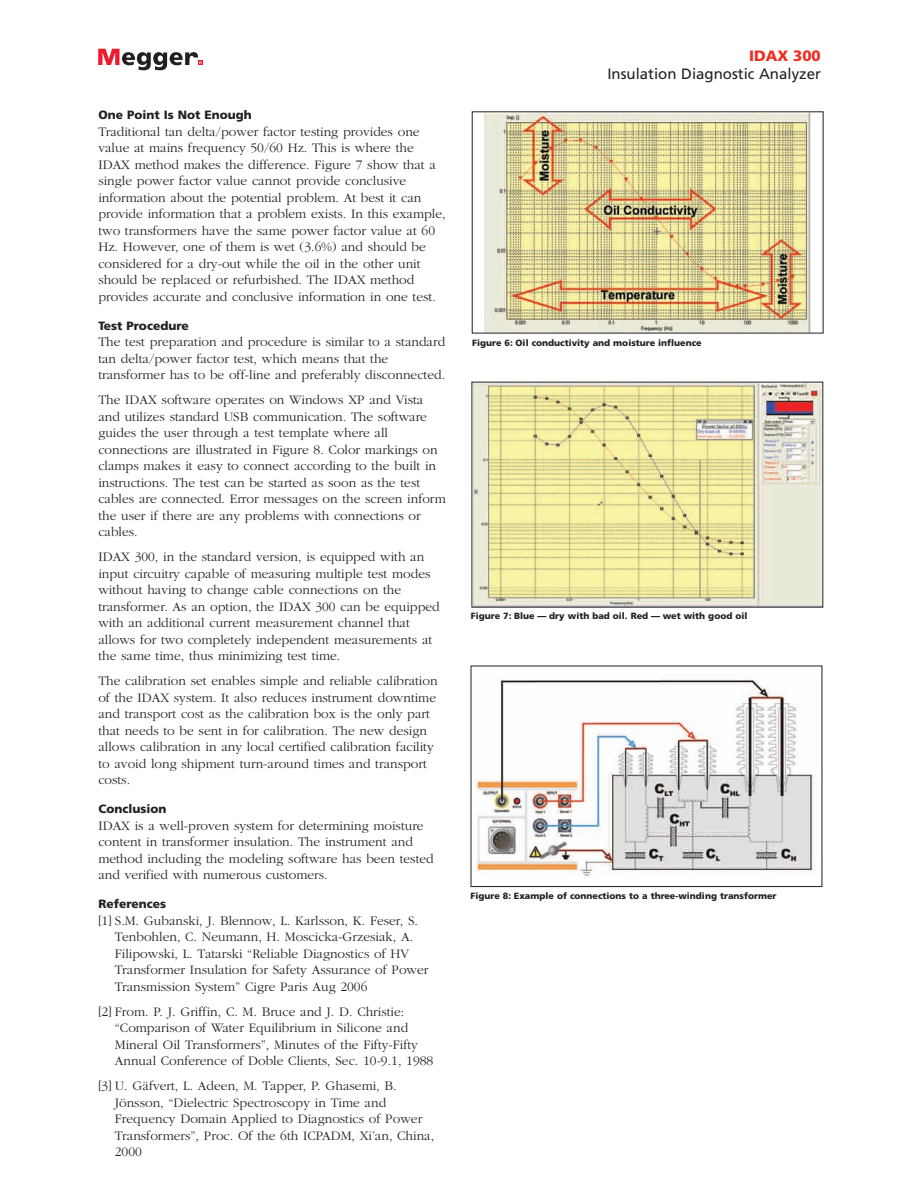
<style>
.page{position:relative;width:918px;height:1188px;background:#fff}
.page>*{position:absolute;margin:0;border:0;box-sizing:border-box;transform-origin:0 0}
.t1{font:15px "Frutiger";color:#231f20}
.t2{font:900 15px "Frutiger";color:#ee2e22}
.t3{font:300 13.5px/16.5px "Garamond";color:#231f20}
.t4{font:900 12px "Frutiger";color:#231f20}
.t5{font:900 9px "Frutiger";color:#231f20}
</style>
<div class="page">
<svg style="left:98px;top:49px;width:105px;height:21px"></svg>
<img style="left:474px;top:384px;width:347px;height:222px">
<img style="left:485px;top:113px;width:326px;height:218px">
<img style="left:476px;top:679px;width:340px;height:197px">
<div style="left:471px;top:666px;width:351px;height:221px;border:1px solid #231f20"></div>
<p class="t4" style="left:98px;top:110px;width:155px">One Point Is Not Enough</p>
<p class="t3" style="left:98px;top:123px;width:349px">Traditional tan delta/power factor testing provides one value at mains frequency 50/60 Hz. This is where the IDAX method makes the difference. Figure 7 show that a single power factor value cannot provide conclusive information about the potential problem. At best it can provide information that a problem exists. In this example, two transformers have the same power factor value at 60<br>Hz. However, one of them is wet (3.6%) and should be considered for a dry-out while the oil in the other unit should be replaced or refurbished. The IDAX method provides accurate and conclusive information in one test.</p>
<p class="t4" style="left:98px;top:321px;width:92px">Test Procedure</p>
<p class="t3" style="left:98px;top:333px;width:348px">The test preparation and procedure is similar to a standard tan delta/power factor test, which means that the transformer has to be off-line and preferably disconnected.</p>
<p class="t3" style="left:98px;top:391px;width:349px">The IDAX software operates on Windows XP and Vista and utilizes standard USB communication. The software guides the user through a test template where all connections are illustrated in Figure 8. Color markings on clamps makes it easy to connect according to the built in instructions. The test can be started as soon as the test cables are connected. Error messages on the screen inform the user if there are any problems with connections or cables.</p>
<p class="t3" style="left:98px;top:548px;width:343px">IDAX 300, in the standard version, is equipped with an input circuitry capable of measuring multiple test modes without having to change cable connections on the transformer. As an option, the IDAX 300 can be equipped with an additional current measurement channel that allows for two completely independent measurements at the same time, thus minimizing test time.</p>
<p class="t3" style="left:98px;top:672px;width:341px">The calibration set enables simple and reliable calibration of the IDAX system. It also reduces instrument downtime and transport cost as the calibration box is the only part that needs to be sent in for calibration. The new design allows calibration in any local certified calibration facility to avoid long shipment turn-around times and transport costs.</p>
<p class="t4" style="left:98px;top:804px;width:70px">Conclusion</p>
<p class="t3" style="left:98px;top:817px;width:337px">IDAX is a well-proven system for determining moisture content in transformer insulation. The instrument and method including the modeling software has been tested and verified with numerous customers.</p>
<p class="t4" style="left:98px;top:899px;width:69px">References</p>
<p class="t3" style="left:115px;top:912px;width:315px;text-indent:-16px">[1] S.M. Gubanski, J. Blennow, L. Karlsson, K. Feser, S.<br>Tenbohlen, C. Neumann, H. Moscicka-Grzesiak, A.<br>Filipowski, L. Tatarski “Reliable Diagnostics of HV Transformer Insulation for Safety Assurance of Power Transmission System” Cigre Paris Aug 2006</p>
<p class="t3" style="left:115px;top:1003px;width:320px;text-indent:-16px">[2] From. P. J. Griffin, C. M. Bruce and J. D. Christie: “Comparison of Water Equilibrium in Silicone and Mineral Oil Transformers”, Minutes of the Fifty-Fifty Annual Conference of Doble Clients, Sec. 10-9.1, 1988</p>
<p class="t3" style="left:115px;top:1077px;width:321px;text-indent:-16px">[3] U. Gäfvert, L. Adeen, M. Tapper, P. Ghasemi, B.<br>Jönsson, “Dielectric Spectroscopy in Time and Frequency Domain Applied to Diagnostics of Power Transformers”, Proc. Of the 6th ICPADM, Xi’an, China, 2000</p>
<p class="t2" style="left:749px;top:49px;width:73px">IDAX 300</p>
<p class="t1" style="left:607px;top:68px;width:215px">Insulation Diagnostic Analyzer</p>
<p class="t5" style="left:472px;top:339px;width:231px">Figure 6: Oil conductivity and moisture influence</p>
<p class="t5" style="left:471px;top:612px;width:278px">Figure 7: Blue — dry with bad oil. Red — wet with good oil</p>
<p class="t5" style="left:471px;top:892px;width:307px">Figure 8: Example of connections to a three-winding transformer</p>
</div>
